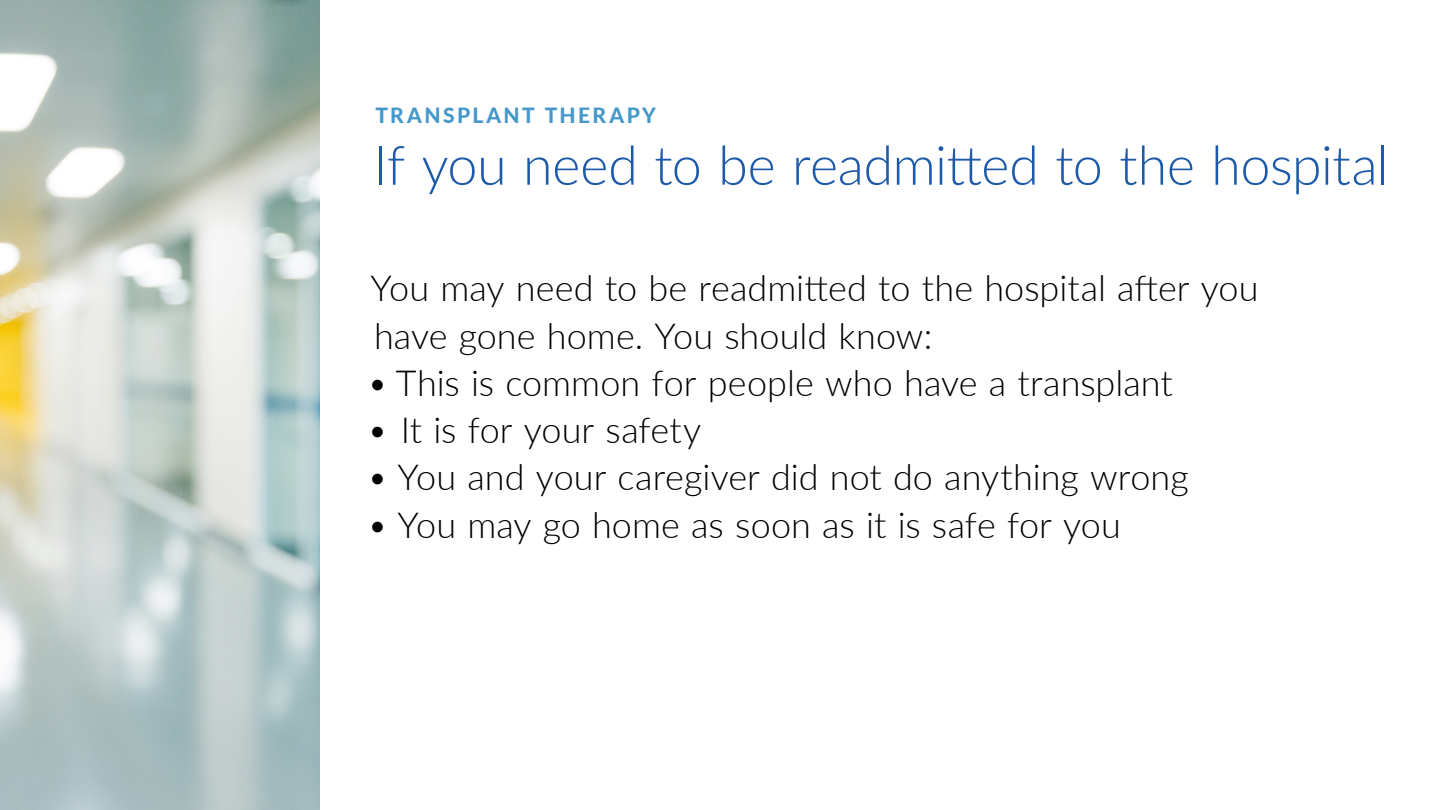
<style>
.page{position:relative;width:1440px;height:810px;background:#fff}
.page>*{position:absolute;margin:0;border:0;box-sizing:border-box;transform-origin:0 0}
.t1{font:300 54px "Lato";letter-spacing:-.01em;color:#1d5aa9}
.text{font:300 36px/47.2px "Lato";color:#000}
.t2{font:800 21px "Lato";letter-spacing:.115em;color:#4698ca}
</style>
<div class="page">
<img style="left:0;top:0;width:320px;height:810px">
<p class="t2" style="left:375px;top:100px;width:282px">TRANSPLANT THERAPY</p>
<p class="t1" style="left:374px;top:128px;width:1017px">If you need to be readmitted to the hospital</p>
<p class="text" style="left:370px;top:264px;width:889px">You may need to be readmitted to the hospital after you have gone home. You should know:</p>
<p class="text" style="left:367px;top:358px;width:807px">• This is common for people who have a transplant</p>
<p class="text" style="left:367px;top:405px;width:335px">• It is for your safety</p>
<p class="text" style="left:367px;top:453px;width:823px">• You and your caregiver did not do anything wrong</p>
<p class="text" style="left:367px;top:500px;width:755px">• You may go home as soon as it is safe for you</p>
</div>
